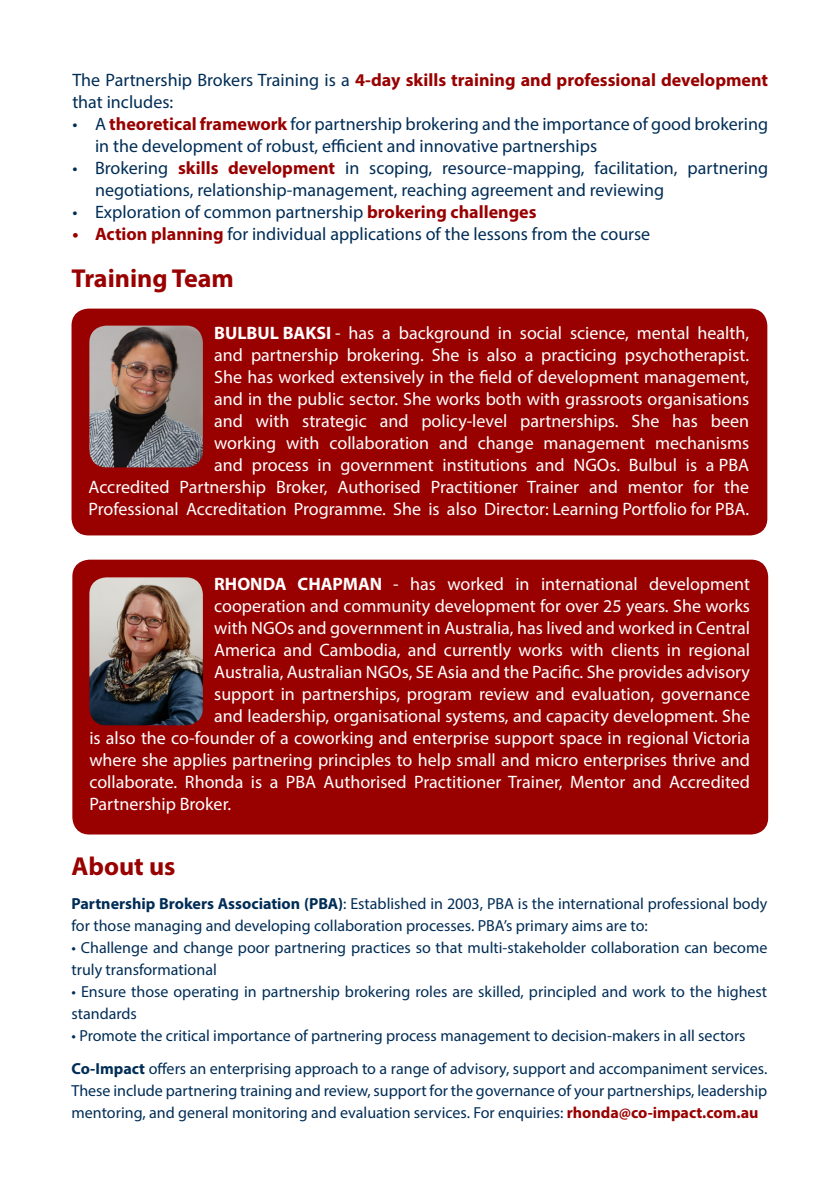
<style>
.page{position:relative;width:840px;height:1191px;background:#fff}
.page>*{position:absolute;margin:0;border:0;box-sizing:border-box;transform-origin:0 0}
.t1{font:700 26px "Myriad Pro";color:#900}
.Body_content{font:18px/22px "Myriad Pro";color:#fff;text-align:right}
.t2{font:18px/22px "Myriad Pro";color:#002d56}
.t3{font:16px/22px "Myriad Pro";color:#002d56}
.s1{font-weight:700;color:#900}
.s2{font-weight:700}
</style>
<div class="page">
<div style="left:71px;top:308px;width:695px;height:227px;background:#900;border-radius:17px"></div>
<div style="left:72px;top:559px;width:695px;height:275px;background:#900;border-radius:17px"></div>
<img style="left:89px;top:325px;width:114px;height:142px">
<img style="left:89px;top:577px;width:114px;height:148px">
<p class="t2" style="left:72px;top:68px;width:697px">The Partnership Brokers Training is a <span class="s1">4-day skills training and professional development </span>that includes:</p>
<p class="t2" style="left:95px;top:112px;width:674px;text-indent:-23px">• A <span class="s1">theoretical framework</span> for partnership brokering and the importance of good brokering in the development of robust, efficient and innovative partnerships</p>
<p class="t2" style="left:95px;top:156px;width:674px;text-indent:-23px">• Brokering <span class="s1">skills development</span> in scoping, resource-mapping, facilitation, partnering negotiations, relationship-management, reaching agreement and reviewing</p>
<p class="t2" style="left:72px;top:200px;width:465px">• Exploration of common partnership <span class="s1">brokering challenges</span></p>
<p class="t2" style="left:72px;top:222px;width:579px"><span class="s1">• Action planning</span> for individual applications of the lessons from the course</p>
<p class="t1" style="left:71px;top:262px;width:164px">Training Team</p>
<p class="Body_content" style="left:88px;top:322px;width:662px"><span class="s2">BULBUL BAKSI</span> - has a background in social science, mental health,<br>and partnership brokering. She is also a practicing psychotherapist.<br>She has worked extensively in the field of development management,<br>and in the public sector. She works both with grassroots organisations<br>and with strategic and policy-level partnerships. She has been<br>working with collaboration and change management mechanisms<br>and process in government institutions and NGOs. Bulbul is a PBA<br>Accredited Partnership Broker, Authorised Practitioner Trainer and mentor for the Professional Accreditation Programme. She is also Director: Learning Portfolio for PBA.</p>
<p class="Body_content" style="left:214px;top:573px;width:537px"><span class="s2">RHONDA CHAPMAN</span> - has worked in international development</p>
<p class="Body_content" style="left:214px;top:595px;width:537px">cooperation and community development for over 25 years. She works</p>
<p class="Body_content" style="left:214px;top:617px;width:537px">with NGOs and government in Australia, has lived and worked in Central</p>
<p class="Body_content" style="left:214px;top:639px;width:537px">America and Cambodia, and currently works with clients in regional</p>
<p class="Body_content" style="left:214px;top:661px;width:537px">Australia, Australian NGOs, SE Asia and the Pacific. She provides advisory</p>
<p class="Body_content" style="left:214px;top:683px;width:537px">support in partnerships, program review and evaluation, governance</p>
<p class="Body_content" style="left:214px;top:705px;width:537px">and leadership, organisational systems, and capacity development. She</p>
<p class="Body_content" style="left:89px;top:727px;width:662px">is also the co-founder of a coworking and enterprise support space in regional Victoria</p>
<p class="Body_content" style="left:89px;top:749px;width:662px">where she applies partnering principles to help small and micro enterprises thrive and</p>
<p class="Body_content" style="left:89px;top:771px;width:661px">collaborate. Rhonda is a PBA Authorised Practitioner Trainer, Mentor and Accredited</p>
<p class="Body_content" style="left:89px;top:793px;width:143px">Partnership Broker.</p>
<p class="t1" style="left:71px;top:849px;width:105px">About us</p>
<p class="t3" style="left:71px;top:892px;width:697px"><span class="s2">Partnership Brokers Association (PBA)</span>: Established in 2003, PBA is the international professional body for those managing and developing collaboration processes. PBA’s primary aims are to:</p>
<p class="t3" style="left:71px;top:936px;width:697px">• Challenge and change poor partnering practices so that multi-stakeholder collaboration can become truly transformational</p>
<p class="t3" style="left:71px;top:980px;width:696px">• Ensure those operating in partnership brokering roles are skilled, principled and work to the highest standards</p>
<p class="t3" style="left:71px;top:1024px;width:675px">• Promote the critical importance of partnering process management to decision-makers in all sectors</p>
<p class="t3" style="left:71px;top:1057px;width:697px;text-align:justify"><span class="s2">Co-Impact</span> offers an enterprising approach to a range of advisory, support and accompaniment services.<br>These include partnering training and review, support for the governance of your partnerships, leadership mentoring, and general monitoring and evaluation services. For enquiries: <span class="s1">rhonda@co-impact.com.au</span></p>
</div>
